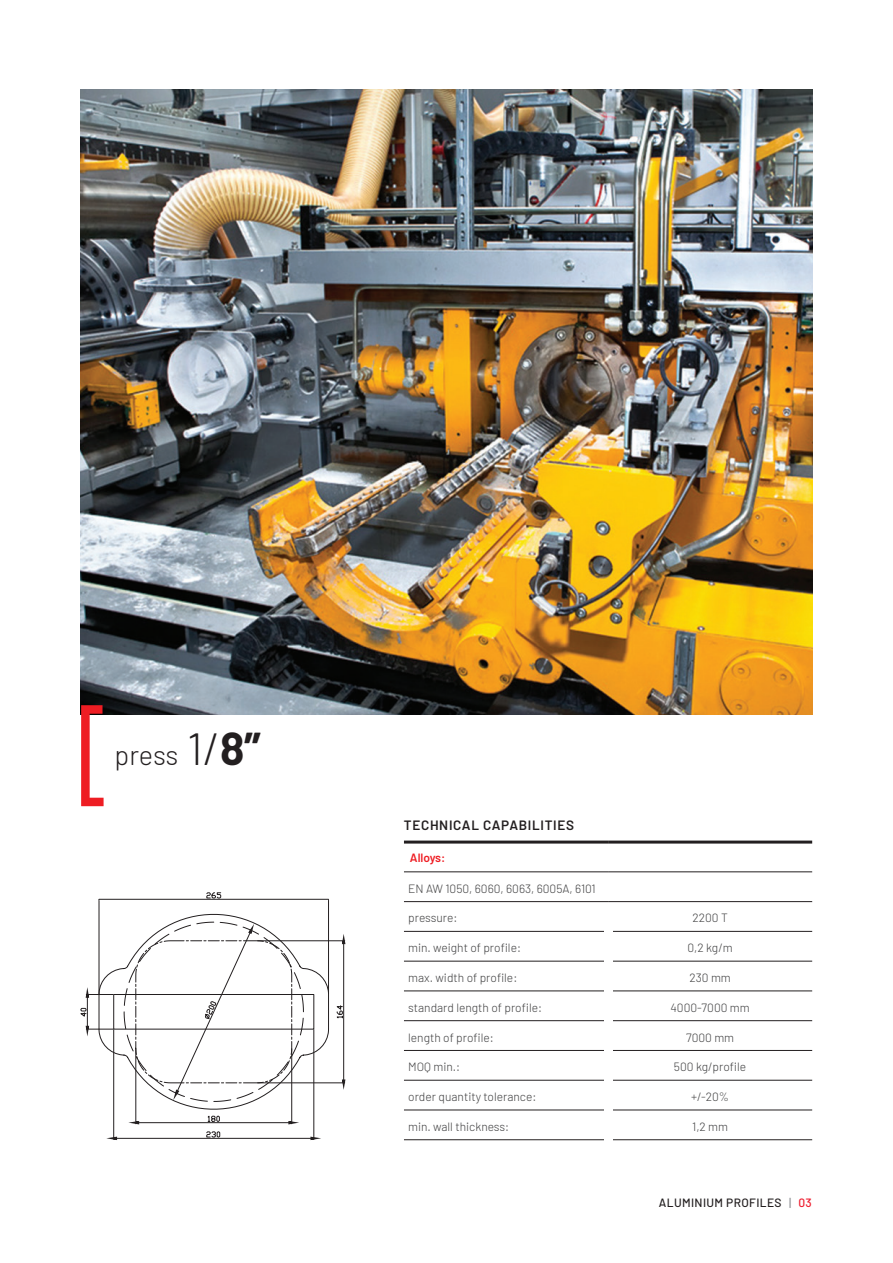
<style>
.page{position:relative;width:893px;height:1263px;background:#fff}
.page>*{position:absolute;margin:0;border:0;box-sizing:border-box;transform-origin:0 0}
.t1{font:300 27px "Barlow";letter-spacing:-.005em;color:#231f20}
.t2{font:600 13.5px "Barlow";letter-spacing:.05em;color:#231f20}
.t3{font:300 12px "Barlow";color:#3e3e3f}
.t4{font:500 12px "Barlow";letter-spacing:.03em;color:#231f20}
.t5{font:600 12px "Barlow";color:#ee1d23}
.s1{font-size:45px}
.s2{font-weight:700;font-size:45px}
.s3{color:#939598}
.s4{color:#ee1b2d}
</style>
<div class="page">
<img style="left:81px;top:89px;width:731px;height:625px">
<svg style="left:80px;top:892px;width:265px;height:248px"></svg>
<div style="left:113px;top:994px;width:201px;height:35px;border:1px solid #231f20"></div>
<hr style="left:608px;top:931px;width:204px;height:1px;background:#231f20">
<hr style="left:608px;top:961px;width:204px;height:1px;background:#231f20">
<hr style="left:608px;top:990px;width:204px;height:1px;background:#231f20">
<hr style="left:608px;top:1020px;width:204px;height:1px;background:#231f20">
<hr style="left:608px;top:1050px;width:204px;height:1px;background:#231f20">
<hr style="left:608px;top:1080px;width:204px;height:1px;background:#231f20">
<hr style="left:608px;top:1109px;width:204px;height:1px;background:#231f20">
<hr style="left:608px;top:1139px;width:204px;height:1px;background:#231f20">
<hr style="left:404px;top:901px;width:204px;height:1px;background:#231f20">
<hr style="left:608px;top:901px;width:204px;height:1px;background:#231f20">
<hr style="left:404px;top:931px;width:204px;height:1px;background:#231f20">
<hr style="left:404px;top:961px;width:204px;height:1px;background:#231f20">
<hr style="left:404px;top:990px;width:204px;height:1px;background:#231f20">
<hr style="left:404px;top:1020px;width:204px;height:1px;background:#231f20">
<hr style="left:404px;top:1050px;width:204px;height:1px;background:#231f20">
<hr style="left:404px;top:1080px;width:204px;height:1px;background:#231f20">
<hr style="left:404px;top:1109px;width:204px;height:1px;background:#231f20">
<hr style="left:404px;top:1139px;width:204px;height:1px;background:#231f20">
<hr style="left:404px;top:840px;width:204px;height:3px;background:#231f20">
<hr style="left:608px;top:840px;width:204px;height:3px;background:#231f20">
<hr style="left:404px;top:871px;width:204px;height:1px;background:#231f20">
<hr style="left:608px;top:871px;width:204px;height:1px;background:#231f20">
<div style="left:604px;top:907px;width:8px;height:259px;background:#fff"></div>
<svg style="left:81px;top:705px;width:23px;height:101px"></svg>
<h1 class="t1" style="left:115px;top:736px;width:148px">press <span class="s1">1/</span><span class="s2">8”</span></h1>
<p class="t2" style="left:404px;top:815px;width:172px">TECHNICAL CAPABILITIES</p>
<p class="t5" style="left:410px;top:848px;width:37px">Alloys:</p>
<p class="t3" style="left:408px;top:880px;width:189px">EN AW 1050, 6060, 6063, 6005A, 6101</p>
<p class="t3" style="left:408px;top:909px;width:51px">pressure:</p>
<p class="t3" style="left:692px;top:909px;width:37px">2200 T</p>
<p class="t3" style="left:408px;top:939px;width:114px">min. weight of profile:</p>
<p class="t3" style="left:687px;top:939px;width:47px">0,2 kg/m</p>
<p class="t3" style="left:408px;top:969px;width:111px">max. width of profile:</p>
<p class="t3" style="left:689px;top:969px;width:43px">230 mm</p>
<p class="t3" style="left:408px;top:999px;width:135px">standard length of profile:</p>
<p class="t3" style="left:670px;top:999px;width:81px">4000-7000 mm</p>
<p class="t3" style="left:408px;top:1028px;width:87px">length of profile:</p>
<p class="t3" style="left:686px;top:1028px;width:50px">7000 mm</p>
<p class="t3" style="left:408px;top:1058px;width:53px">MOQ min.:</p>
<p class="t3" style="left:674px;top:1058px;width:74px">500 kg/profile</p>
<p class="t3" style="left:408px;top:1088px;width:130px">order quantity tolerance:</p>
<p class="t3" style="left:691px;top:1088px;width:39px">+/-20%</p>
<p class="t3" style="left:408px;top:1118px;width:102px">min. wall thickness:</p>
<p class="t3" style="left:692px;top:1118px;width:37px">1,2 mm</p>
<p class="t4" style="left:659px;top:1194px;width:154px">ALUMINIUM PROFILES <span class="s3">|</span> <span class="s4">03</span></p>
</div>
